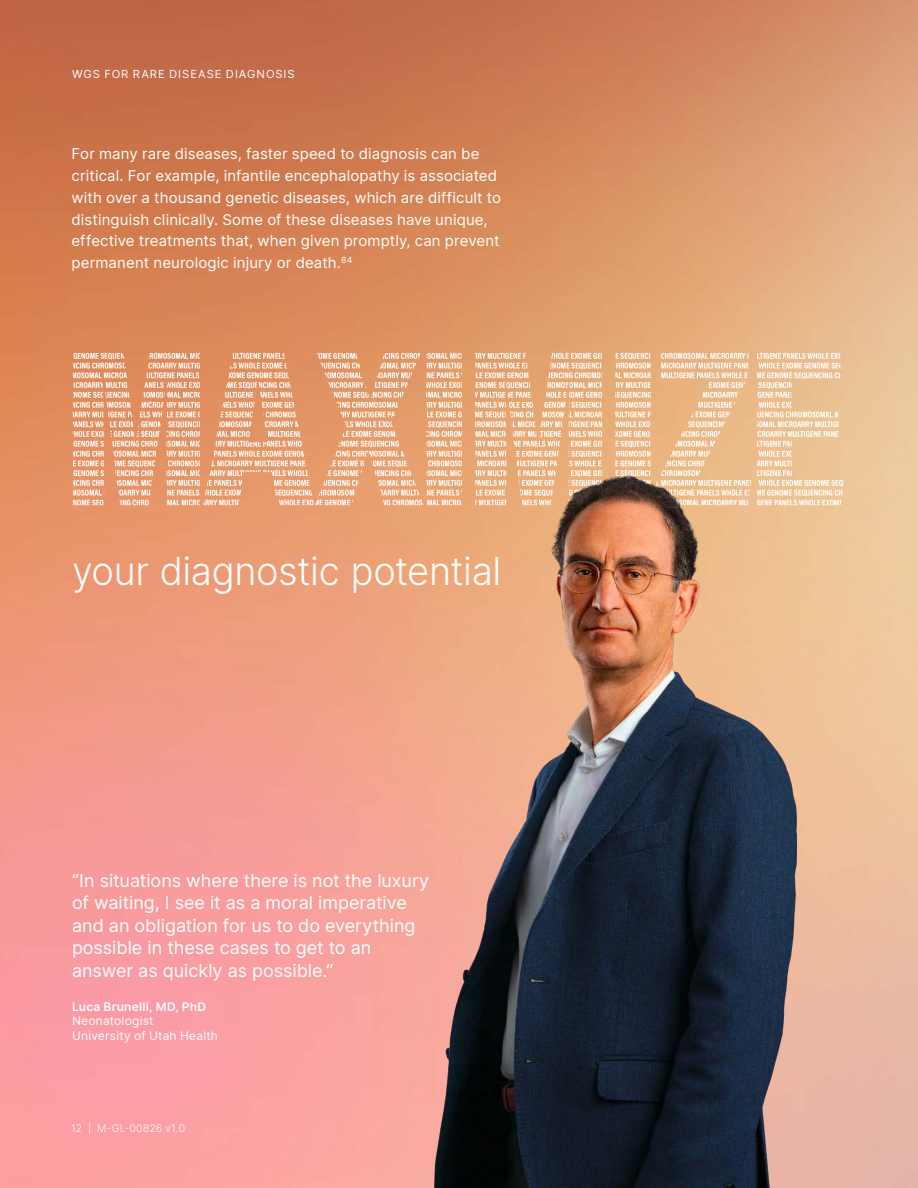
<style>
.page{position:relative;width:918px;height:1188px;background:#fff}
.page>*{position:absolute;margin:0;border:0;box-sizing:border-box;transform-origin:0 0}
.Header_1{font:300 38.1px "Inter";letter-spacing:-.01em;color:#fff}
.Body_Copy{font:18px/22.5px "Inter";color:#fff}
.Body_Copy-2{font:15px/21.8px "Inter";letter-spacing:.005em;color:#fff}
.Body_Copy-3{font:12px/14.4px "Inter";letter-spacing:.015em;color:#fff}
.Navigation_Header{font:11.25px "Inter";letter-spacing:.085em;color:#fff}
.Footnotes{font:300 10.5px "Inter";letter-spacing:.025em;color:#fff}
.s1{font-weight:600}
</style>
<div class="page">
<img style="left:0;top:0;width:918px;height:1188px">
<img style="left:61px;top:336px;width:784px;height:186px">
<img style="left:435px;top:473px;width:361px;height:715px">
<p class="Navigation_Header" style="left:72px;top:66px;width:224px">WGS FOR RARE DISEASE DIAGNOSIS</p>
<p class="Body_Copy-2" style="left:72px;top:143px;width:431px">For many rare diseases, faster speed to diagnosis can be critical. For example, infantile encephalopathy is associated with over a thousand genetic diseases, which are difficult to distinguish clinically. Some of these diseases have unique, effective treatments that, when given promptly, can prevent permanent neurologic injury or death.<sup>84</sup></p>
<p class="Header_1" style="left:72px;top:544px;width:431px">your diagnostic potential</p>
<p class="Body_Copy" style="left:72px;top:869px;width:359px">“In situations where there is not the luxury of waiting, I see it as a moral imperative and an obligation for us to do everything possible in these cases to get to an answer as quickly as possible.”</p>
<p class="Body_Copy-3" style="left:72px;top:999px;width:148px"><span class="s1">Luca Brunelli, MD, PhD<br></span>Neonatologist<br>University of Utah Health</p>
<p class="Footnotes" style="left:71px;top:1121px;width:116px">12 | M-GL-00826 v1.0</p>
</div>
